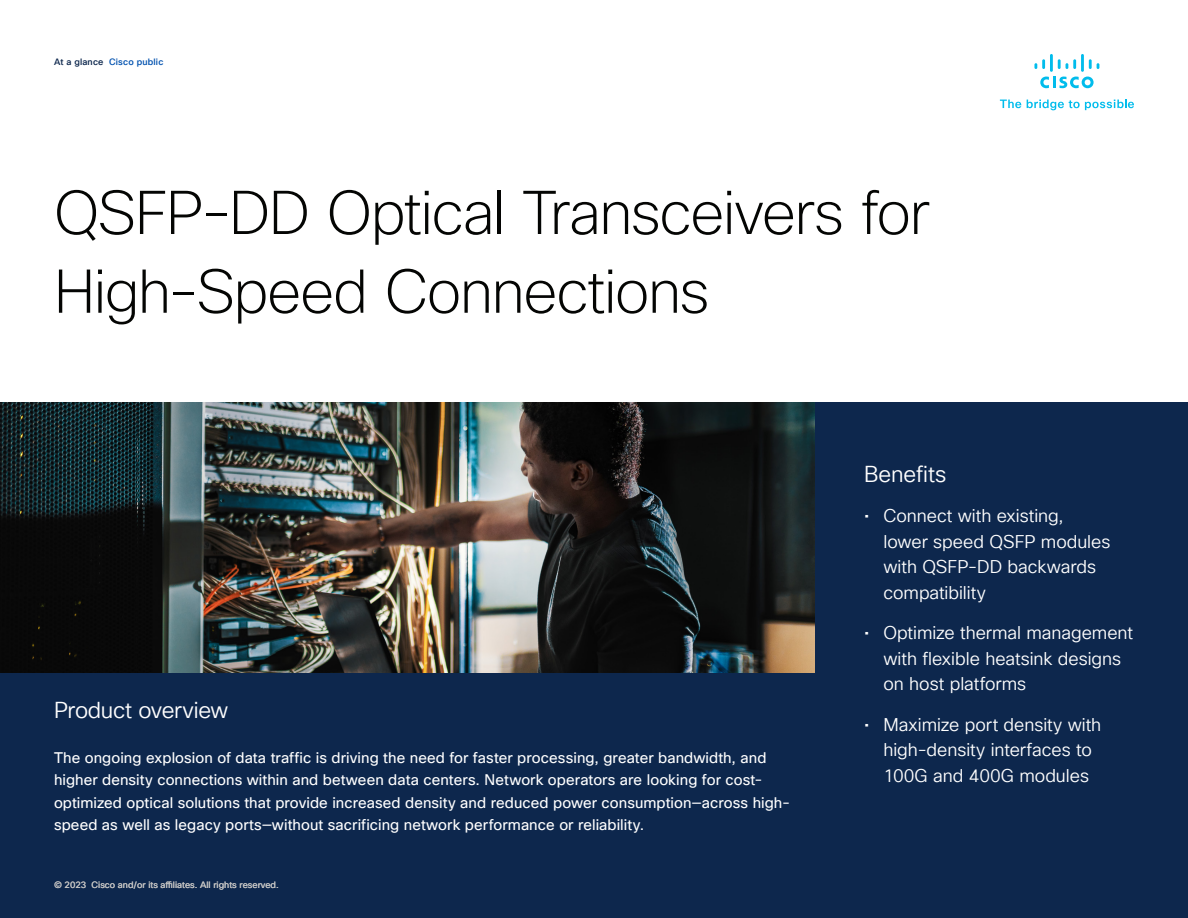
<style>
.page{position:relative;width:1188px;height:918px;background:#fff}
.page>*{position:absolute;margin:0;border:0;box-sizing:border-box;transform-origin:0 0}
.Title_Headline{font:200 60px/78.8px "Cisco Sans TT";letter-spacing:-.025em;color:#040503}
.Body_Title_Black{font:22.5px "Cisco Sans TT Light";letter-spacing:-.015em;color:#fff}
.Call_Out{font:22.5px "Cisco Sans TT Light";color:#fff}
.t1{font:18px/25.5px "Cisco Sans TT Light";color:#fff}
.Body{font:15px/22.5px "Cisco Sans TT";letter-spacing:.005em;color:#fff}
.t2{font:9px "Cisco Sans TT";color:#c1c1c1}
.t3{font:500 9px "Cisco Sans TT";letter-spacing:.02em;color:#0051af}
.s1{color:#0d274d}
</style>
<div class="page">
<svg style="left:1000px;top:100px;width:21px;height:8px"></svg>
<svg style="left:1027px;top:100px;width:107px;height:10px"></svg>
<svg style="left:1040px;top:77px;width:54px;height:11px"></svg>
<svg style="left:1089px;top:59px;width:10px;height:10px"></svg>
<hr style="left:1081px;top:54px;width:3px;height:18px;background:#01bcec">
<svg style="left:1058px;top:59px;width:18px;height:10px"></svg>
<hr style="left:1050px;top:54px;width:3px;height:18px;background:#01bcec">
<svg style="left:1034px;top:59px;width:11px;height:10px"></svg>
<div style="left:0;top:403px;width:1188px;height:515px;background:#0d274d"></div>
<img style="left:0;top:403px;width:814px;height:270px">
<p class="t3" style="left:54px;top:56px;width:111px"><span class="s1">At a glance</span> Cisco public</p>
<p class="Title_Headline" style="left:54px;top:175px;width:878px">QSFP-DD Optical Transceivers for<br>High-Speed Connections</p>
<p class="Body_Title_Black" style="left:54px;top:695px;width:176px">Product overview</p>
<p class="Body" style="left:54px;top:747px;width:738px">The ongoing explosion of data traffic is driving the need for faster processing, greater bandwidth, and higher density connections within and between data centers. Network operators are looking for cost&shy;optimized optical solutions that provide increased density and reduced power consumption—across high&shy;speed as well as legacy ports—without sacrificing network performance or reliability.</p>
<p class="t2" style="left:54px;top:879px;width:226px">© 2023 Cisco and/or its affiliates. All rights reserved.</p>
<p class="Call_Out" style="left:864px;top:459px;width:84px">Benefits</p>
<p class="t1" style="left:884px;top:504px;width:229px;text-indent:-20px">• Connect with existing, lower speed QSFP modules with QSFP-DD backwards compatibility</p>
<p class="t1" style="left:884px;top:621px;width:251px;text-indent:-20px">• Optimize thermal management with flexible heatsink designs on host platforms</p>
<p class="t1" style="left:864px;top:712px;width:239px;text-align:center">• Maximize port density with high-density interfaces to<br>100G and 400G modules</p>
</div>
